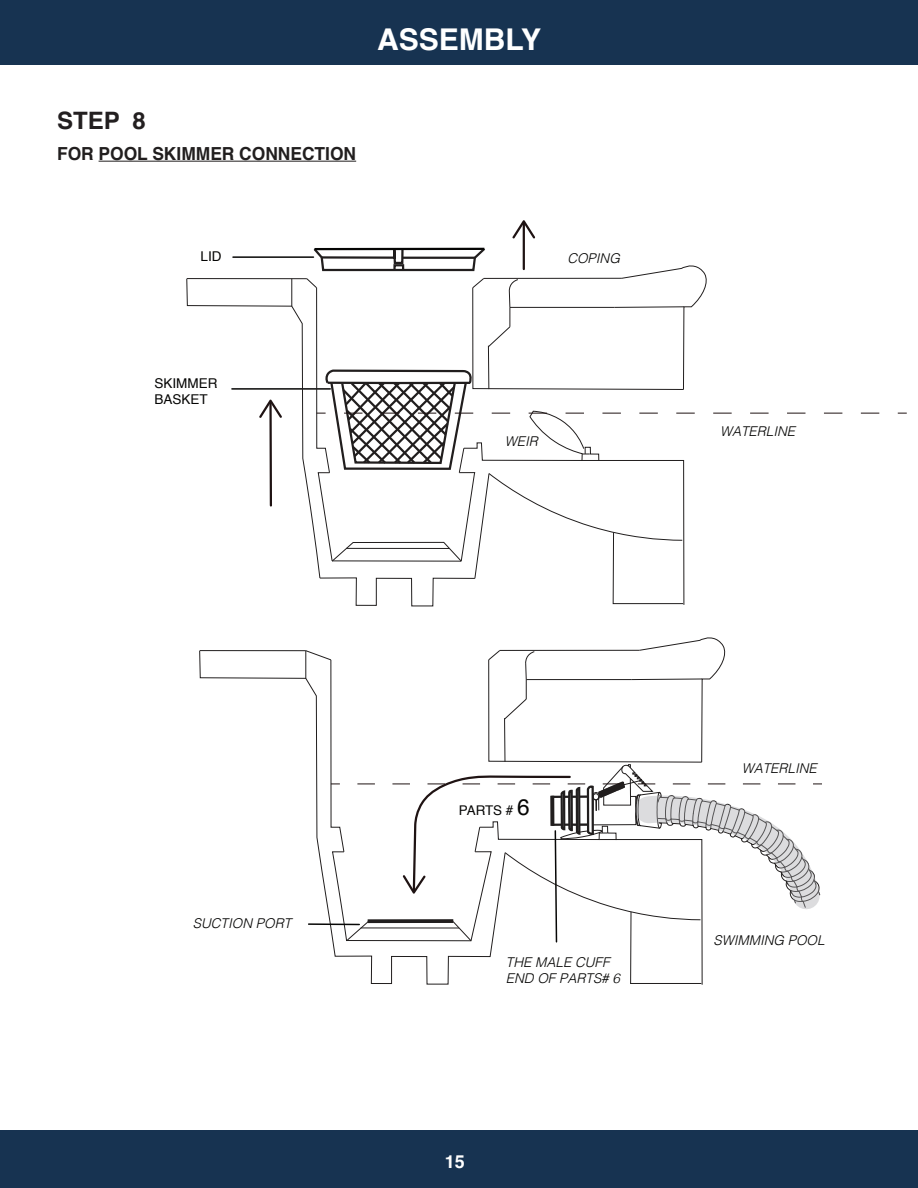
<style>
.page{position:relative;width:918px;height:1188px;background:#fff}
.page>*{position:absolute;margin:0;border:0;box-sizing:border-box;transform-origin:0 0}
.t1{font:700 30px "Helvetica";color:#fff}
.t2{font:700 24px "Helvetica";color:#231f20}
.t3{font:700 18px "Helvetica";color:#211e1e}
.t4{font:700 18px "Helvetica";color:#fff}
.t5{font:italic 300 13.5px/16.2px "Helvetica";color:#050504}
.t6{font:13.5px/16.2px "Helvetica";color:#050504}
.t7{font:13.35px "Helvetica";letter-spacing:-.01em;color:#050504}
.s1{font-size:22.5px}
</style>
<div class="page">
<div style="left:0;top:1130px;width:918px;height:58px;background:#173351"></div>
<div style="left:0;top:0;width:918px;height:64px;background:#173351"></div>
<hr style="left:200px;top:650px;width:106px;height:1px;background:#211e1e">
<hr style="left:99px;top:161px;width:257px;height:1px;background:#211e1e">
<svg style="left:186px;top:160px;width:694px;height:446px"></svg>
<svg style="left:305px;top:637px;width:517px;height:348px"></svg>
<h2 class="t2" style="left:57px;top:106px;width:90px">STEP 8</h2>
<h1 class="t1" style="left:351px;top:21px;width:217px">INSTALLATION</h1>
<h1 class="t1" style="left:377px;top:21px;width:165px">ASSEMBLY</h1>
<h3 class="t3" style="left:57px;top:142px;width:301px">FOR POOL SKIMMER CONNECTION</h3>
<p class="t6" style="left:201px;top:249px;width:23px">LID</p>
<p class="t6" style="left:155px;top:375px;width:65px">SKIMMER<br>BASKET</p>
<p class="t5" style="left:567px;top:250px;width:54px">COPING</p>
<p class="t5" style="left:505px;top:433px;width:35px">WEIR</p>
<p class="t5" style="left:720px;top:423px;width:77px">WATERLINE</p>
<p class="t5" style="left:193px;top:914px;width:100px">SUCTION PORT</p>
<p class="t7" style="left:459px;top:800px;width:72px">PARTS # <span class="s1">6</span></p>
<p class="t5" style="left:506px;top:953px;width:116px">THE MALE CUFF<br>END OF PARTS# 6</p>
<h3 class="t4" style="left:445px;top:1151px;width:22px">15</h3>
<p class="t5" style="left:742px;top:759px;width:77px">WATERLINE</p>
<p class="t5" style="left:714px;top:931px;width:113px">SWIMMING POOL</p>
</div>
